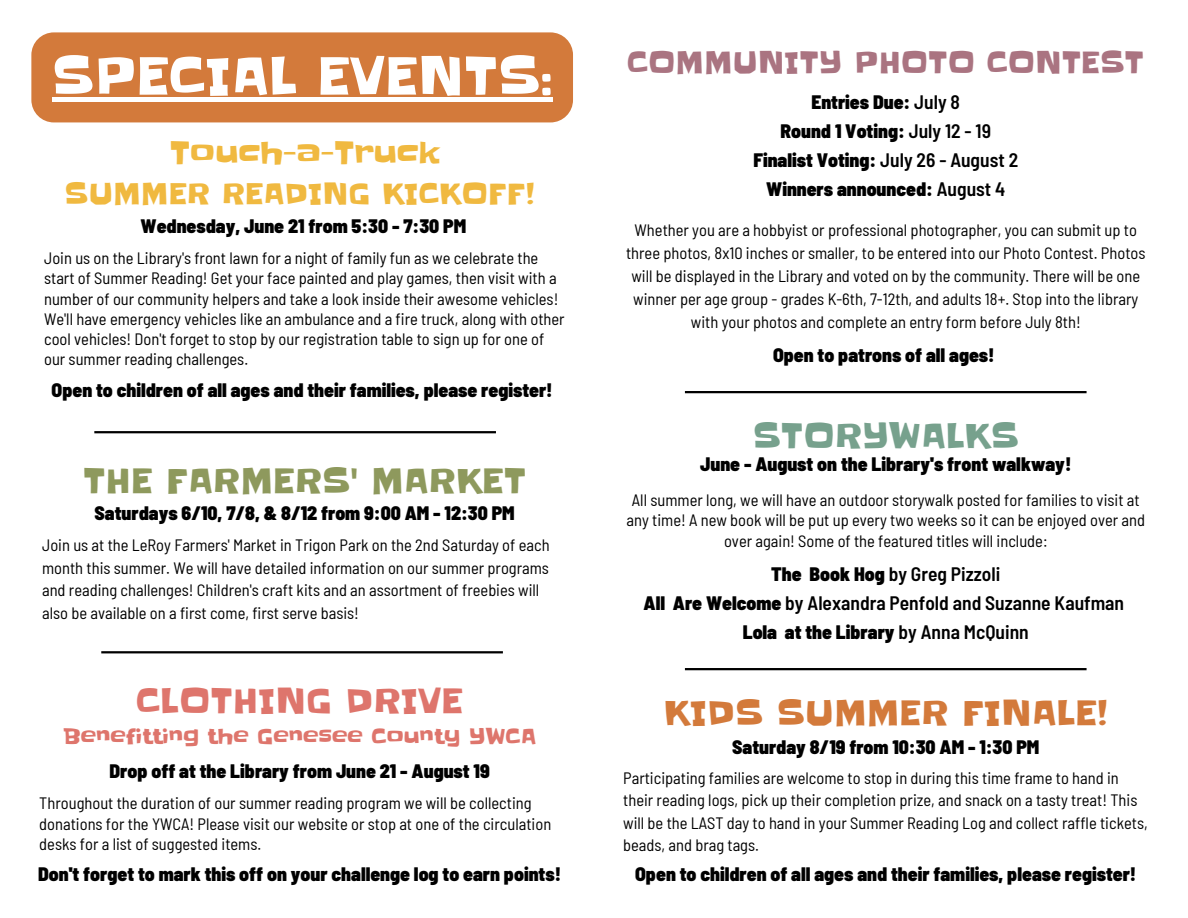
<style>
.page{position:relative;width:1188px;height:918px;background:#fff}
.page>*{position:absolute;margin:0;border:0;box-sizing:border-box;transform-origin:0 0}
.t1{font:50.7px "Slackey";color:#fff}
.t2{font:33.6px "Slackey";color:#8e995d}
.t3{font:33.6px "Slackey";color:#d37a3b}
.t4{font:33.6px "Slackey";color:#de756c}
.t5{font:33.6px "Slackey";color:#77a18d}
.t6{font:30.75px "Slackey";color:#f0b940}
.t7{font:29.25px "Slackey";color:#aa7481}
.t8{font:28.5px "Slackey";color:#f0b940}
.t9{font:21px "Slackey";color:#de756c}
.t10{font:900 semi-condensed 19.5px "Barlow";color:#000}
.t11{font:600 semi-condensed 19.5px "Barlow";color:#000}
.t12{font:semi-condensed 16.5px/20.2px "Barlow";color:#000}
.s1{font-weight:600}
.s2{font-weight:900}
</style>
<div class="page">
<hr style="left:94px;top:431px;width:402px;height:2px;background:#000">
<hr style="left:101px;top:651px;width:402px;height:2px;background:#000">
<div style="left:31px;top:32px;width:542px;height:90px;background:#d37a3b;border-radius:23px"></div>
<hr style="left:52px;top:98px;width:501px;height:4px;background:#fff">
<hr style="left:685px;top:668px;width:402px;height:2px;background:#000">
<hr style="left:685px;top:391px;width:402px;height:2px;background:#000">
<p class="t1" style="left:52px;top:41px;width:502px">SPECIAL EVENTS:</p>
<p class="t6" style="left:170px;top:131px;width:271px">Touch-a-Truck</p>
<p class="t8" style="left:65px;top:174px;width:471px">SUMMER READING KICKOFF!</p>
<p class="t10" style="left:141px;top:214px;width:327px">Wednesday, June 21 from 5:30 - 7:30 PM</p>
<p class="t12" style="left:44px;top:248px;width:522px">Join us on the Library's front lawn for a night of family fun as we celebrate the start of Summer Reading! Get your face painted and play games, then visit with a number of our community helpers and take a look inside their awesome vehicles!<br>We'll have emergency vehicles like an ambulance and a fire truck, along with other cool vehicles! Don't forget to stop by our registration table to sign up for one of our summer reading challenges.</p>
<p class="t10" style="left:52px;top:378px;width:503px">Open to children of all ages and their families, please register!</p>
<p class="t2" style="left:83px;top:458px;width:445px">THE FARMERS' MARKET</p>
<p class="t10" style="left:95px;top:501px;width:422px">Saturdays 6/10, 7/8, &amp; 8/12 from 9:00 AM - 12:30 PM</p>
<p class="t12" style="left:42px;top:534px;width:509px;line-height:22.5px">Join us at the LeRoy Farmers' Market in Trigon Park on the 2nd Saturday of each month this summer. We will have detailed information on our summer programs and reading challenges! Children's craft kits and an assortment of freebies will also be available on a first come, first serve basis!</p>
<p class="t4" style="left:136px;top:678px;width:328px">CLOTHING DRIVE</p>
<p class="t9" style="left:63px;top:722px;width:475px">Benefitting the Genesee County YWCA</p>
<p class="t10" style="left:110px;top:759px;width:382px">Drop off at the Library from June 21 - August 19</p>
<p class="t12" style="left:39px;top:793px;width:513px">Throughout the duration of our summer reading program we will be collecting donations for the YWCA! Please visit our website or stop at one of the circulation desks for a list of suggested items.</p>
<p class="t10" style="left:38px;top:862px;width:524px">Don't forget to mark this off on your challenge log to earn points!</p>
<p class="t7" style="left:627px;top:42px;width:518px">COMMUNITY PHOTO CONTEST</p>
<p class="t10" style="left:812px;top:89px;width:150px">Entries Due: <span class="s1">July 8</span></p>
<p class="t10" style="left:781px;top:118px;width:212px">Round 1 Voting: <span class="s1">July 12 - 19</span></p>
<p class="t10" style="left:753px;top:148px;width:266px">Finalist Voting: <span class="s1">July 26 - August 2</span></p>
<p class="t10" style="left:766px;top:177px;width:241px">Winners announced: <span class="s1">August 4</span></p>
<p class="t12" style="left:626px;top:218px;width:521px;line-height:23px;text-align:center">Whether you are a hobbyist or professional photographer, you can submit up to three photos, 8x10 inches or smaller, to be entered into our Photo Contest. Photos will be displayed in the Library and voted on by the community. There will be one winner per age group - grades K-6th, 7-12th, and adults 18+. Stop into the library with your photos and complete an entry form before July 8th!</p>
<p class="t10" style="left:773px;top:343px;width:223px">Open to patrons of all ages!</p>
<p class="t5" style="left:753px;top:412px;width:267px">STORYWALKS</p>
<p class="t10" style="left:700px;top:452px;width:373px">June - August on the Library's front walkway!</p>
<p class="t12" style="left:626px;top:489px;width:520px;text-align:center">All summer long, we will have an outdoor storywalk posted for families to visit at any time! A new book will be put up every two weeks so it can be enjoyed over and over again! Some of the featured titles will include:</p>
<p class="t11" style="left:771px;top:561px;width:230px"><span class="s2">The Book Hog</span> by Greg Pizzoli</p>
<p class="t11" style="left:644px;top:591px;width:482px"><span class="s2">All Are Welcome</span> by Alexandra Penfold and Suzanne Kaufman</p>
<p class="t10" style="left:743px;top:620px;width:288px">Lola at the Library <span class="s1">by Anna McQuinn</span></p>
<p class="t3" style="left:664px;top:689px;width:445px">KIDS SUMMER FINALE!</p>
<p class="t10" style="left:732px;top:734px;width:309px">Saturday 8/19 from 10:30 AM - 1:30 PM</p>
<p class="t12" style="left:623px;top:766px;width:526px;line-height:22.5px">Participating families are welcome to stop in during this time frame to hand in their reading logs, pick up their completion prize, and snack on a tasty treat! This will be the LAST day to hand in your Summer Reading Log and collect raffle tickets, beads, and brag tags.</p>
<p class="t10" style="left:635px;top:862px;width:503px">Open to children of all ages and their families, please register!</p>
</div>
